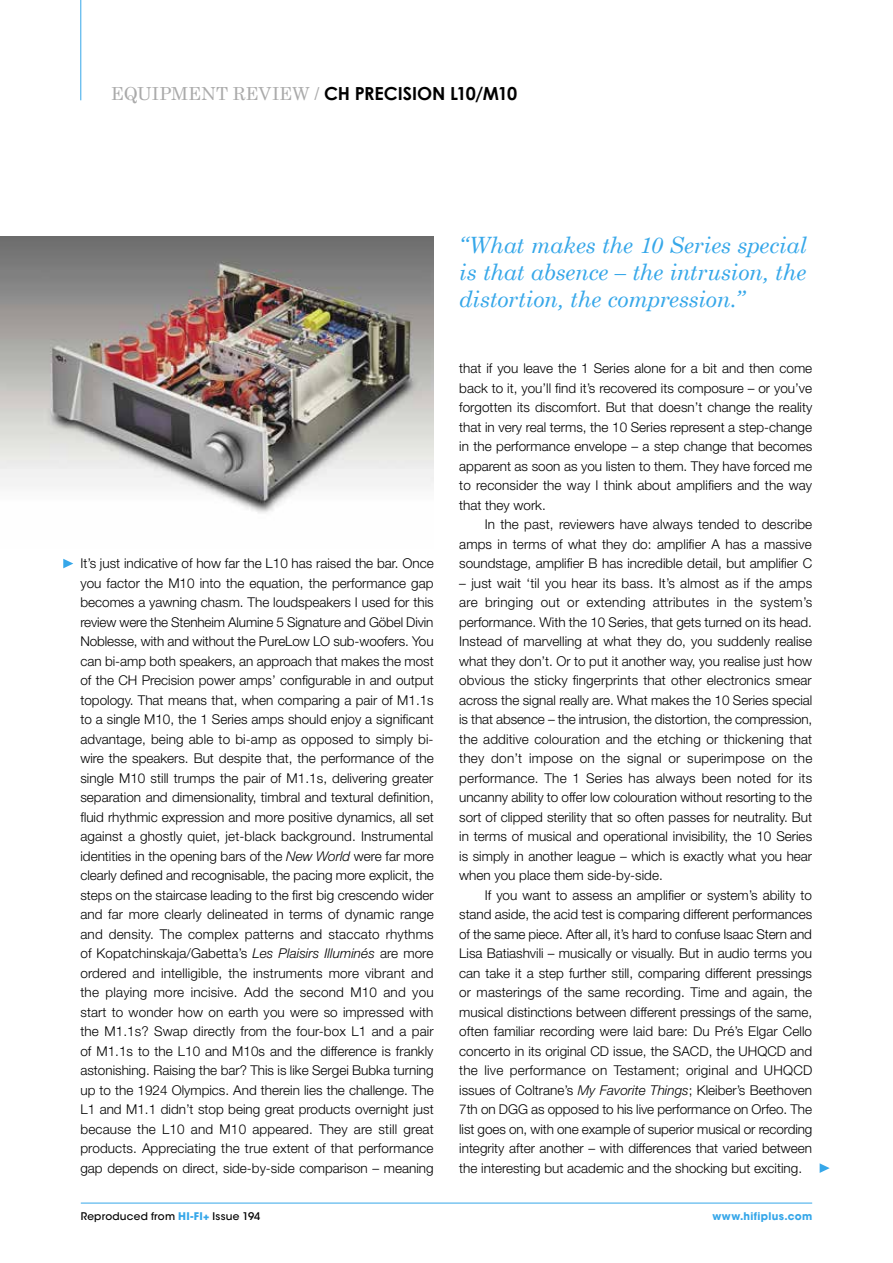
<style>
.page{position:relative;width:893px;height:1263px;background:#fff}
.page>*{position:absolute;margin:0;border:0;box-sizing:border-box;transform-origin:0 0}
.t1{font:italic 22.5px/27px "Century Schoolbook";letter-spacing:-.015em;color:#36a7e9;text-align:justify}
.t2{font:700 18px "Century Gothic";letter-spacing:-.01em;color:#000}
.t3{font:300 13.5px/19.5px "Helvetica Neue LT Std";color:#000;text-align:justify}
.t4{font:500 10.5px "ITC Avant Garde Std";letter-spacing:.02em;color:#000}
.t5{font:700 10.5px "ITC Avant Garde Std";letter-spacing:.03em;color:#36a7e9}
.s1{font-family:"Century Schoolbook";font-weight:400;color:#aaa}
.s2{font-style:italic}
.s3{font-weight:700;color:#36a7e9}
</style>
<div class="page">
<img style="left:0;top:237px;width:434px;height:276px">
<svg style="left:820px;top:1163px;width:10px;height:10px"></svg>
<svg style="left:63px;top:559px;width:10px;height:9px"></svg>
<hr style="left:80px;top:0;width:1px;height:100px;background:#36a7e9">
<hr style="left:81px;top:1203px;width:731px;height:1px;background:#36a7e9">
<h2 class="t2" style="left:111px;top:82px;width:408px"><span class="s1">EQUIPMENT REVIEW /</span> CH PRECISION L10/M10</h2>
<p class="t3" style="left:80px;top:553px;width:355px">It’s just indicative of how far the L10 has raised the bar. Once you factor the M10 into the equation, the performance gap becomes a yawning chasm. The loudspeakers I used for this review were the Stenheim Alumine 5 Signature and Göbel Divin Noblesse, with and without the PureLow LO sub-woofers. You can bi-amp both speakers, an approach that makes the most of the CH Precision power amps’ configurable in and output topology. That means that, when comparing a pair of M1.1s to a single M10, the 1 Series amps should enjoy a significant advantage, being able to bi-amp as opposed to simply bi&shy;wire the speakers. But despite that, the performance of the single M10 still trumps the pair of M1.1s, delivering greater separation and dimensionality, timbral and textural definition, fluid rhythmic expression and more positive dynamics, all set against a ghostly quiet, jet-black background. Instrumental identities in the opening bars of the <span class="s2">New World</span> were far more clearly defined and recognisable, the pacing more explicit, the steps on the staircase leading to the first big crescendo wider and far more clearly delineated in terms of dynamic range and density. The complex patterns and staccato rhythms of Kopatchinskaja/Gabetta’s <span class="s2">Les Plaisirs Illuminés</span> are more ordered and intelligible, the instruments more vibrant and the playing more incisive. Add the second M10 and you start to wonder how on earth you were so impressed with the M1.1s? Swap directly from the four-box L1 and a pair of M1.1s to the L10 and M10s and the difference is frankly astonishing. Raising the bar? This is like Sergei Bubka turning up to the 1924 Olympics. And therein lies the challenge. The L1 and M1.1 didn’t stop being great products overnight just because the L10 and M10 appeared. They are still great products. Appreciating the true extent of that performance gap depends on direct, side-by-side comparison – meaning</p>
<h1 class="t1" style="left:459px;top:231px;width:349px">“What makes the 10 Series special is that absence – the intrusion, the distortion, the compression.”</h1>
<p class="t3" style="left:459px;top:358px;width:355px">that if you leave the 1 Series alone for a bit and then come back to it, you’ll find it’s recovered its composure – or you’ve forgotten its discomfort. But that doesn’t change the reality that in very real terms, the 10 Series represent a step-change in the performance envelope – a step change that becomes apparent as soon as you listen to them. They have forced me to reconsider the way I think about amplifiers and the way that they work.</p>
<p class="t3" style="left:459px;top:514px;width:355px;text-indent:26px">In the past, reviewers have always tended to describe amps in terms of what they do: amplifier A has a massive soundstage, amplifier B has incredible detail, but amplifier C</p>
<p class="t3" style="left:459px;top:573px;width:355px">– just wait ‘til you hear its bass. It’s almost as if the amps are bringing out or extending attributes in the system’s performance. With the 10 Series, that gets turned on its head.<br>Instead of marvelling at what they do, you suddenly realise what they don’t. Or to put it another way, you realise just how obvious the sticky fingerprints that other electronics smear across the signal really are. What makes the 10 Series special is that absence – the intrusion, the distortion, the compression, the additive colouration and the etching or thickening that they don’t impose on the signal or superimpose on the performance. The 1 Series has always been noted for its uncanny ability to offer low colouration without resorting to the sort of clipped sterility that so often passes for neutrality. But in terms of musical and operational invisibility, the 10 Series is simply in another league – which is exactly what you hear when you place them side-by-side.</p>
<p class="t3" style="left:459px;top:885px;width:355px;text-indent:26px">If you want to assess an amplifier or system’s ability to stand aside, the acid test is comparing different performances of the same piece. After all, it’s hard to confuse Isaac Stern and Lisa Batiashvili – musically or visually. But in audio terms you can take it a step further still, comparing different pressings or masterings of the same recording. Time and again, the musical distinctions between different pressings of the same, often familiar recording were laid bare: Du Pré’s Elgar Cello concerto in its original CD issue, the SACD, the UHQCD and the live performance on Testament; original and UHQCD issues of Coltrane’s <span class="s2">My Favorite Things</span>; Kleiber’s Beethoven 7th on DGG as opposed to his live performance on Orfeo. The list goes on, with one example of superior musical or recording integrity after another – with differences that varied between the interesting but academic and the shocking but exciting.</p>
<p class="t4" style="left:81px;top:1210px;width:181px">Reproduced from <span class="s3">HI-FI+</span> Issue 194</p>
<p class="t5" style="left:712px;top:1210px;width:101px">www.hifiplus.com</p>
</div>
